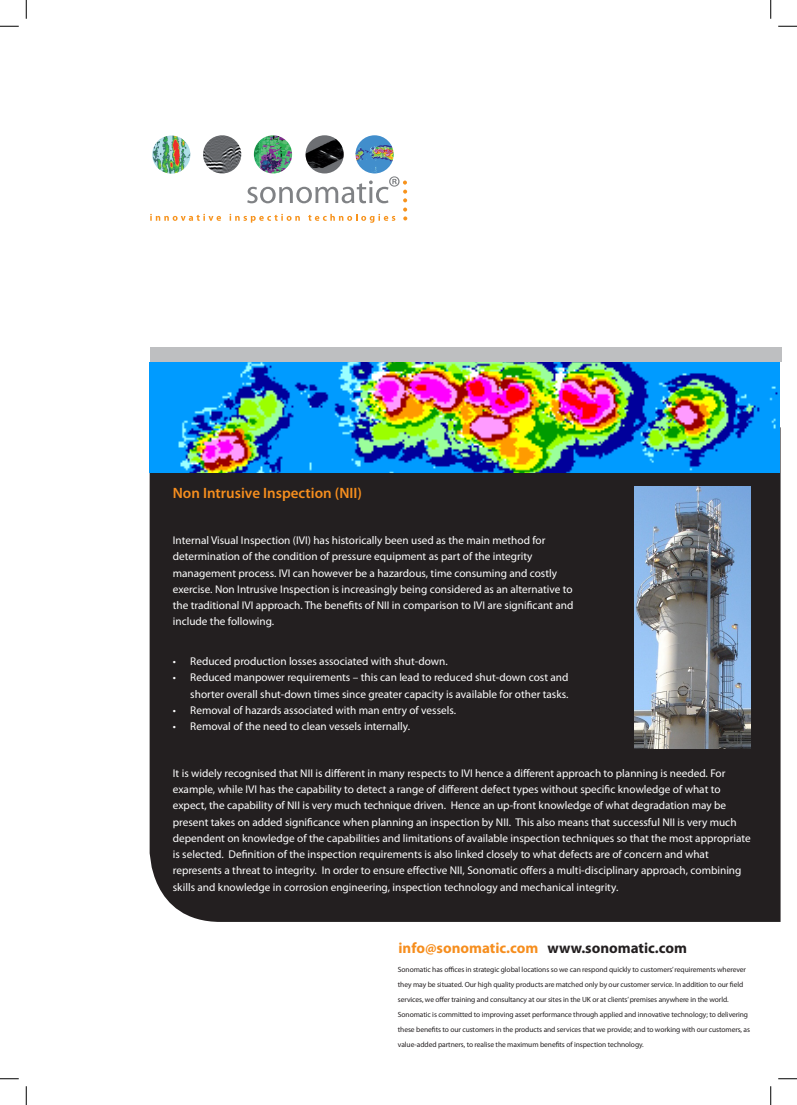
<style>
.page{position:relative;width:797px;height:1105px;background:#fff}
.page>*{position:absolute;margin:0;border:0;box-sizing:border-box;transform-origin:0 0}
.t1{font:700 15px "Myriad Pro";color:#f68e1e}
.t2{font:600 15px "Myriad Pro";color:#f68e1e}
.t3{font:11.25px/16.2px "Myriad Pro";color:#fff}
.t4{font:7.5px/15px "Myriad Pro";letter-spacing:-.01em;color:#231f20}
.s1{color:#231f20}
</style>
<div class="page">
<div style="left:150px;top:347px;width:631px;height:15px;background:#bebfc1"></div>
<div style="left:150px;top:427px;width:630px;height:495px;background:#231f20"></div>
<img style="left:150px;top:362px;width:629px;height:110px">
<img style="left:634px;top:487px;width:116px;height:261px">
<svg style="left:150px;top:214px;width:71px;height:7px"></svg>
<img style="left:152px;top:135px;width:38px;height:39px;border-radius:19px">
<img style="left:203px;top:135px;width:38px;height:38px;border-radius:19px">
<img style="left:254px;top:135px;width:38px;height:38px;border-radius:19px">
<img style="left:305px;top:135px;width:39px;height:38px;border-radius:19px">
<img style="left:355px;top:135px;width:38px;height:38px;border-radius:19px">
<svg style="left:229px;top:176px;width:178px;height:47px"></svg>
<svg style="left:0;top:25px;width:19px;height:2px"></svg>
<svg style="left:778px;top:25px;width:19px;height:2px"></svg>
<svg style="left:0;top:1078px;width:19px;height:1px"></svg>
<svg style="left:778px;top:1078px;width:19px;height:1px"></svg>
<svg style="left:25px;top:0;width:2px;height:19px"></svg>
<svg style="left:25px;top:1086px;width:2px;height:19px"></svg>
<svg style="left:770px;top:0;width:1px;height:19px"></svg>
<svg style="left:770px;top:1086px;width:1px;height:19px"></svg>
<p class="t2" style="left:173px;top:483px;width:191px">Non Intrusive Inspection (NII)</p>
<p class="t3" style="left:173px;top:532px;width:402px">Internal Visual Inspection (IVI) has historically been used as the main method for determination of the condition of pressure equipment as part of the integrity management process. IVI can however be a hazardous, time consuming and costly exercise. Non Intrusive Inspection is increasingly being considered as an alternative to the traditional IVI approach. The benefits of NII in comparison to IVI are significant and include the following.</p>
<p class="t3" style="left:173px;top:653px;width:276px">• Reduced production losses associated with shut-down.</p>
<p class="t3" style="left:173px;top:669px;width:397px;text-align:right">• Reduced manpower requirements – this can lead to reduced shut-down cost and shorter overall shut-down times since greater capacity is available for other tasks.</p>
<p class="t3" style="left:173px;top:702px;width:285px">• Removal of hazards associated with man entry of vessels.</p>
<p class="t3" style="left:173px;top:718px;width:239px">• Removal of the need to clean vessels internally.</p>
<p class="t3" style="left:173px;top:765px;width:579px">It is widely recognised that NII is different in many respects to IVI hence a different approach to planning is needed. For example, while IVI has the capability to detect a range of different defect types without specific knowledge of what to expect, the capability of NII is very much technique driven. Hence an up-front knowledge of what degradation may be present takes on added significance when planning an inspection by NII. This also means that successful NII is very much dependent on knowledge of the capabilities and limitations of available inspection techniques so that the most appropriate is selected. Definition of the inspection requirements is also linked closely to what defects are of concern and what represents a threat to integrity. In order to ensure effective NII, Sonomatic offers a multi-disciplinary approach, combining skills and knowledge in corrosion engineering, inspection technology and mechanical integrity.</p>
<p class="t1" style="left:398px;top:938px;width:290px">info@sonomatic.com <span class="s1">www.sonomatic.com</span></p>
<p class="t4" style="left:398px;top:962px;width:354px">Sonomatic has offices in strategic global locations so we can respond quickly to customers’ requirements wherever they may be situated. Our high quality products are matched only by our customer service. In addition to our field services, we offer training and consultancy at our sites in the UK or at clients’ premises anywhere in the world.<br>Sonomatic is committed to improving asset performance through applied and innovative technology; to delivering these benefits to our customers in the products and services that we provide; and to working with our customers, as value-added partners, to realise the maximum benefits of inspection technology.</p>
</div>
